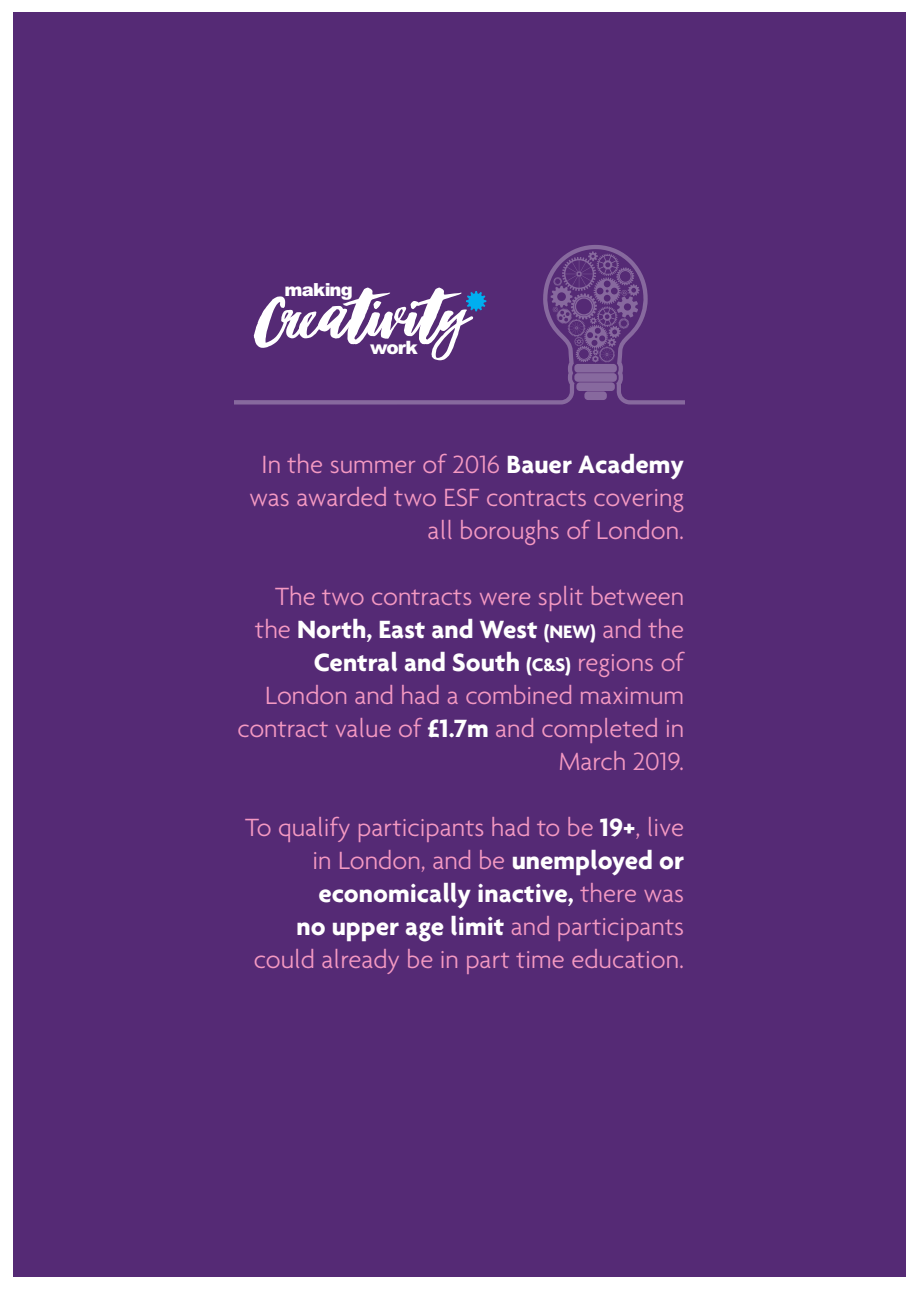
<style>
.page{position:relative;width:920px;height:1290px;background:#fff}
.page>*{position:absolute;margin:0;border:0;box-sizing:border-box;transform-origin:0 0}
.t1{font:51.75px "Hubster";color:#fff}
.t2{font:300 27px/33px "Agenda";color:#f499c2;text-align:right}
.t3{font:900 18.45px "Arial";color:#fff}
.t4{font:900 18px "Arial";letter-spacing:-.045em;color:#fff}
.s1{font-weight:700;color:#fff}
.s2{font-weight:700;font-size:19.5px;color:#fff}
</style>
<div class="page">
<div style="left:13px;top:12px;width:893px;height:1264px;background:#552a75"></div>
<svg style="left:235px;top:245px;width:449px;height:160px"></svg>
<p class="t4" style="left:285px;top:279px;width:70px">making</p>
<h1 class="t1" style="left:259px;top:284px;width:214px">Creativity</h1>
<p class="t3" style="left:370px;top:336px;width:49px">work</p>
<p class="t2" style="left:249px;top:447px;width:436px">In the summer of 2016 <span class="s1">Bauer Academy </span>was awarded two ESF contracts covering all boroughs of London.</p>
<p class="t2" style="left:237px;top:579px;width:448px">The two contracts were split between the <span class="s1">North, East and West</span> <span class="s2">(NEW)</span> and the<br><span class="s1">Central and South</span> <span class="s2">(C&amp;S)</span> regions of<br>London and had a combined maximum contract value of <span class="s1">£1.7m</span> and completed in<br>March 2019.</p>
<p class="t2" style="left:245px;top:810px;width:440px">To qualify participants had to be <span class="s1">19+</span>, live in London, and be <span class="s1">unemployed or economically inactive,</span> there was<br><span class="s1">no upper age limit</span> and participants could already be in part time education.</p>
</div>
